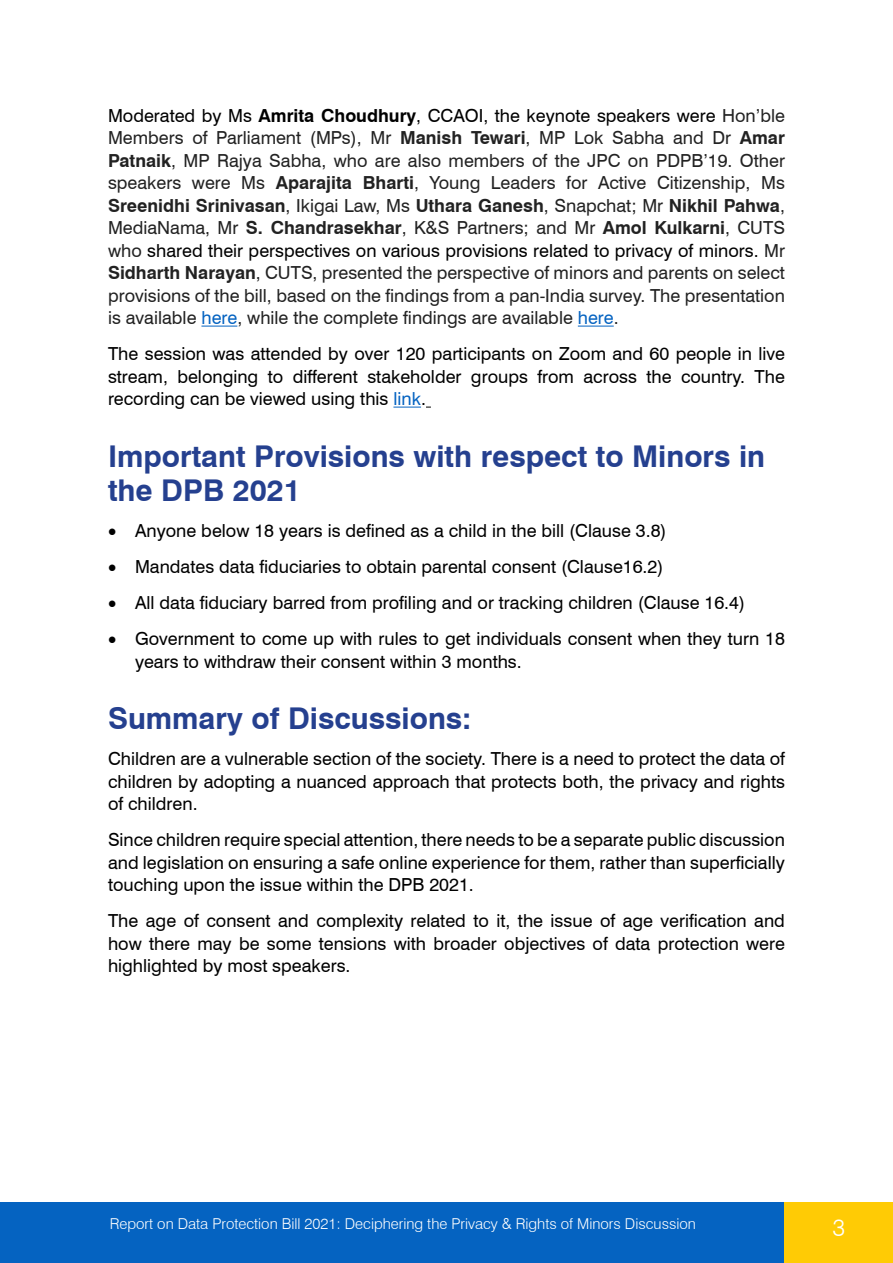
<style>
.page{position:relative;width:893px;height:1263px;background:#fff}
.page>*{position:absolute;margin:0;border:0;box-sizing:border-box;transform-origin:0 0}
.t1{font:700 30px/34.5px "Swiss 721 BT";color:#25408f}
.t2{font:300 24px "Swiss 721 BT";color:#fff}
.t3{font:18px/22.5px "Swiss 721 BT";color:#000;text-align:justify}
.t4{font:18px/22.5px "Swiss 721 BT";color:#222;text-align:justify}
.t5{font:300 15px "Swiss 721 BT";color:#fff}
.s1{color:#000}
.s2{font-weight:700;color:#000}
.s3{font-weight:700}
.s4{color:#0563c1}
</style>
<div class="page">
<div style="left:0;top:1202px;width:893px;height:61px;background:#0563c1"></div>
<div style="left:785px;top:1202px;width:108px;height:61px;background:#ffcb05"></div>
<hr style="left:201px;top:326px;width:36px;height:1px;background:#0563c1">
<hr style="left:578px;top:326px;width:36px;height:1px;background:#0563c1">
<svg style="left:393px;top:407px;width:38px;height:1px"></svg>
<p class="t4" style="left:108px;top:104px;width:678px"><span class="s1">Moderated by Ms</span> <span class="s2">Amrita Choudhury</span><span class="s1">, CCAOI, the keynote speakers were</span> Hon’ble Members of Parliament (MPs), Mr <span class="s3">Manish Tewari</span>, MP Lok Sabha and Dr <span class="s3">Amar Patnaik</span>, MP Rajya Sabha, who are also members of the JPC on PDPB’19. Other speakers were Ms <span class="s3">Aparajita Bharti</span>, Young Leaders for Active Citizenship, Ms <span class="s3">Sreenidhi Srinivasan</span>, Ikigai Law, Ms <span class="s3">Uthara Ganesh</span>, Snapchat; Mr <span class="s3">Nikhil Pahwa</span>, MediaNama, Mr <span class="s3">S. Chandrasekhar</span>, K&amp;S Partners; and Mr <span class="s3">Amol Kulkarni</span>, CUTS who <span class="s1">shared their perspectives on various provisions related to privacy of minors.</span> Mr <span class="s3">Sidharth Narayan</span>, CUTS, presented the perspective of minors and parents on select provisions of the bill, based on the findings from a pan-India survey. The presentation is available <span class="s4">here</span>, while the complete findings are available <span class="s4">here</span>.</p>
<p class="t3" style="left:108px;top:342px;width:678px">The session was attended by over 120 participants on Zoom and 60 people in live stream, belonging to different stakeholder groups from across the country. The recording can be viewed using this <span class="s4">link</span>.</p>
<h1 class="t1" style="left:108px;top:439px;width:659px">Important Provisions with respect to Minors in the DPB 2021</h1>
<p class="t3" style="left:108px;top:519px;width:560px">• Anyone below 18 years is defined as a child in the bill (Clause 3.8)</p>
<p class="t3" style="left:108px;top:555px;width:557px">• Mandates data fiduciaries to obtain parental consent (Clause16.2)</p>
<p class="t3" style="left:108px;top:591px;width:639px">• All data fiduciary barred from profiling and or tracking children (Clause 16.4)</p>
<p class="t3" style="left:135px;top:627px;width:651px;text-indent:-27px">• Government to come up with rules to get individuals consent when they turn 18 years to withdraw their consent within 3 months.</p>
<h1 class="t1" style="left:108px;top:701px;width:365px">Summary of Discussions:</h1>
<p class="t3" style="left:108px;top:747px;width:678px">Children are a vulnerable section of the society. There is a need to protect the data of children by adopting a nuanced approach that protects both, the privacy and rights of children.</p>
<p class="t3" style="left:108px;top:828px;width:678px">Since children require special attention, there needs to be a separate public discussion and legislation on ensuring a safe online experience for them, rather than superficially touching upon the issue within the DPB 2021.</p>
<p class="t3" style="left:108px;top:909px;width:678px">The age of consent and complexity related to it, the issue of age verification and how there may be some tensions with broader objectives of data protection were highlighted by most speakers.</p>
<p class="t5" style="left:110px;top:1214px;width:587px">Report on Data Protection Bill 2021: Deciphering the Privacy &amp; Rights of Minors Discussion</p>
<h2 class="t2" style="left:833px;top:1213px;width:14px">3</h2>
</div>
